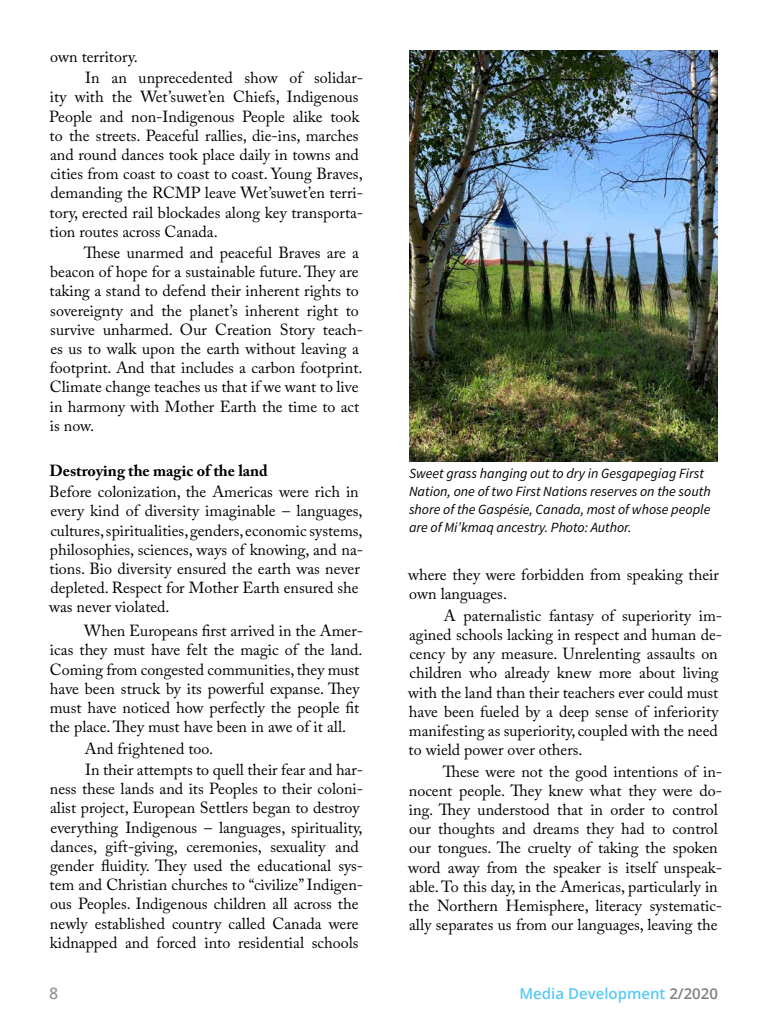
<style>
.page{position:relative;width:768px;height:1024px;background:#fff}
.page>*{position:absolute;margin:0;border:0;box-sizing:border-box;transform-origin:0 0}
.t1{font:16px/19.2px "Adobe Caslon Pro";color:#000}
.t2{font:700 16px "Adobe Caslon Pro";color:#000}
.t3{font:600 16px "Open Sans";color:#999}
.t4{font:600 15px "Open Sans";color:#57caf5}
.t5{font:italic 14px/18px "Source Sans Pro";color:#000}
.s1{color:#808080}
</style>
<div class="page">
<img style="left:409px;top:50px;width:309px;height:412px">
<p class="t1" style="left:85px;top:46px;width:280px;line-height:21.4px;text-indent:-35px">own territory.<br>In an unprecedented show of solidar-</p>
<p class="t1" style="left:49px;top:87px;width:316px">ity with the Wet’suwet’en Chiefs, Indigenous People and non-Indigenous People alike took to the streets. Peaceful rallies, die-ins, marches and round dances took place daily in towns and cities from coast to coast to coast. Young Braves, demanding the RCMP leave Wet’suwet’en terri&shy;tory, erected rail blockades along key transporta&shy;tion routes across Canada.</p>
<p class="t1" style="left:50px;top:243px;width:315px;text-indent:34px">These unarmed and peaceful Braves are a beacon of hope for a sustainable future. They are taking a stand to defend their inherent rights to sovereignty and the planet’s inherent right to survive unharmed. Our Creation Story teach&shy;es us to walk upon the earth without leaving a footprint. And that includes a carbon footprint.<br>Climate change teaches us that if we want to live in harmony with Mother Earth the time to act is now.</p>
<p class="t2" style="left:49px;top:461px;width:220px">Destroying the magic of the land</p>
<p class="t1" style="left:49px;top:482px;width:316px">Before colonization, the Americas were rich in every kind of diversity imaginable – languages, cultures, spiritualities, genders, economic systems, philosophies, sciences, ways of knowing, and na&shy;tions. Bio diversity ensured the earth was never depleted. Respect for Mother Earth ensured she was never violated.</p>
<p class="t1" style="left:50px;top:621px;width:315px;text-indent:35px">When Europeans first arrived in the Amer&shy;icas they must have felt the magic of the land.<br>Coming from congested communities, they must have been struck by its powerful expanse. They must have noticed how perfectly the people fit the place. They must have been in awe of it all.</p>
<p class="t1" style="left:85px;top:737px;width:280px;line-height:21.4px">And frightened too.<br>In their attempts to quell their fear and har-</p>
<p class="t1" style="left:50px;top:779px;width:315px">ness these lands and its Peoples to their coloni&shy;alist project, European Settlers began to destroy everything Indigenous – languages, spirituality, dances, gift-giving, ceremonies, sexuality and gender fluidity. They used the educational sys&shy;tem and Christian churches to “civilize” Indigen&shy;ous Peoples. Indigenous children all across the newly established country called Canada were kidnapped and forced into residential schools</p>
<p class="t5" style="left:409px;top:464px;width:303px">Sweet grass hanging out to dry in Gesgapegiag First Nation, one of two First Nations reserves on the south shore of the Gaspésie, Canada, most of whose people are of Mi’kmaq ancestry. Photo: Author.</p>
<p class="t1" style="left:408px;top:565px;width:312px">where they were forbidden from speaking their own languages.</p>
<p class="t1" style="left:408px;top:606px;width:316px;text-indent:36px">A paternalistic fantasy of superiority im&shy;agined schools lacking in respect and human de&shy;cency by any measure. Unrelenting assaults on children who already knew more about living with the land than their teachers ever could must have been fueled by a deep sense of inferiority manifesting as superiority, coupled with the need to wield power over others.</p>
<p class="t1" style="left:408px;top:761px;width:316px;text-indent:35px">These were not the good intentions of in&shy;nocent people. They knew what they were do&shy;ing. They understood that in order to control our thoughts and dreams they had to control our tongues. The cruelty of taking the spoken word away from the speaker is itself unspeak&shy;able. To this day, in the Americas, particularly in the Northern Hemisphere, literacy systematic&shy;ally separates us from our languages, leaving the</p>
<p class="t3" style="left:49px;top:982px;width:11px">8</p>
<p class="t4" style="left:519px;top:983px;width:200px">Media Development <span class="s1">2/2020</span></p>
</div>
